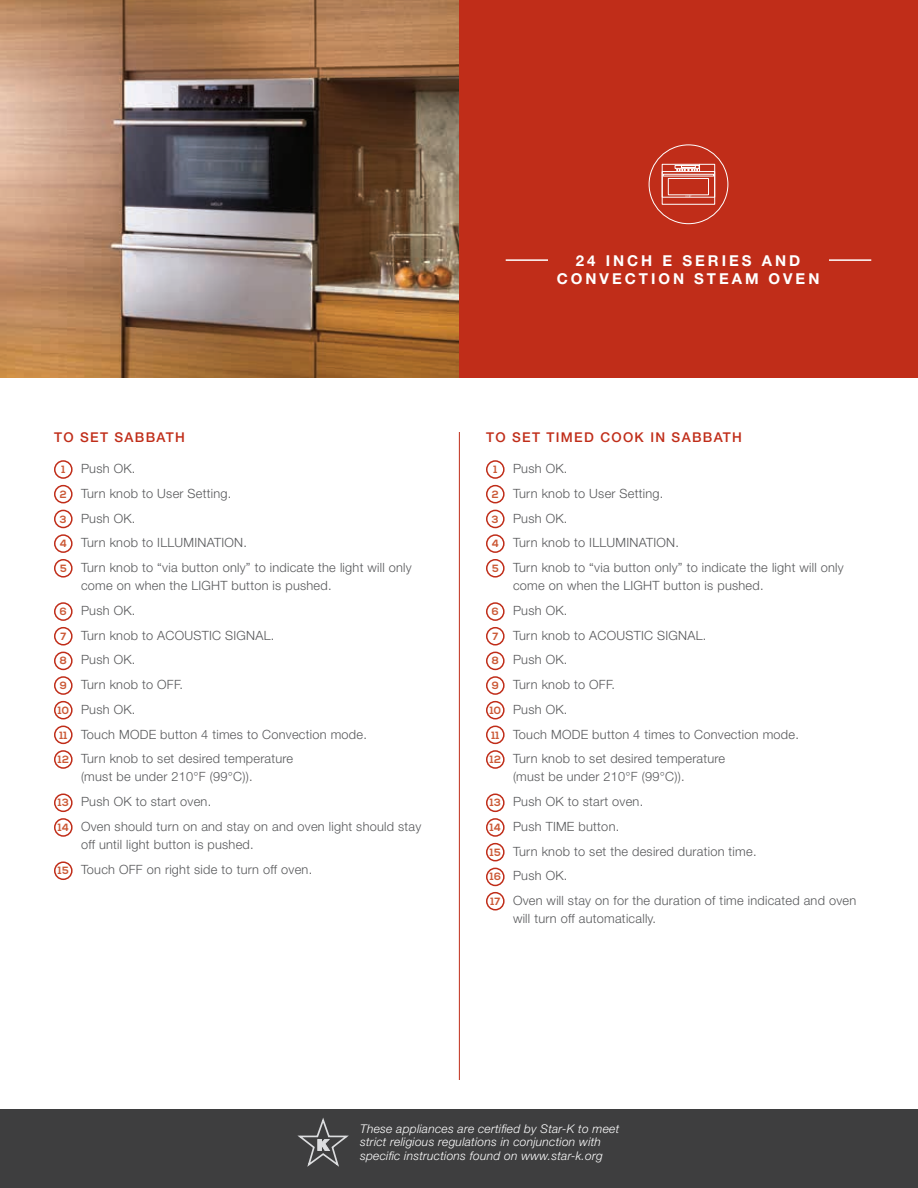
<style>
.page{position:relative;width:918px;height:1188px;background:#fff}
.page>*{position:absolute;margin:0;border:0;box-sizing:border-box;transform-origin:0 0}
.t1{font:700 15px/18px "Helvetica Neue LT Std";letter-spacing:.2em;color:#fff;text-align:center}
.t2{font:500 13.5px "Helvetica Neue LT Std";letter-spacing:.1em;color:#c02d19}
.t3{font:300 12.75px/24.8px "Helvetica Neue LT Std";letter-spacing:.02em;color:#57585a}
.t4{font:italic 300 12px/13.5px "Helvetica Neue LT Std";letter-spacing:.02em;color:#fff}
.s1{font-family:"Nexa";font-weight:700;font-size:10.5px;color:#cb5835}
</style>
<div class="page">
<div style="left:459px;top:0;width:459px;height:378px;background:#c02d19"></div>
<img style="left:0;top:0;width:459px;height:378px">
<div style="left:0;top:1109px;width:918px;height:79px;background:#3e3e3f"></div>
<hr style="left:459px;top:432px;width:1px;height:648px;background:#c02d19">
<svg style="left:297px;top:1118px;width:52px;height:49px"></svg>
<hr style="left:506px;top:259px;width:365px;height:2px;background:#fff">
<div style="left:548px;top:255px;width:280px;height:29px;background:#c02d19"></div>
<div style="left:662px;top:164px;width:53px;height:41px;border:1px solid #fff"></div>
<div style="left:675px;top:165px;width:24px;height:3px;border:1px solid #fff"></div>
<div style="left:662px;top:171px;width:53px;height:26px;border:1px solid #fff"></div>
<div style="left:663px;top:174px;width:51px;height:2px;border:1px solid #fff"></div>
<svg style="left:685px;top:195px;width:7px;height:2px"></svg>
<div style="left:668px;top:178px;width:41px;height:17px;border:1px solid #fff"></div>
<svg style="left:676px;top:164px;width:24px;height:8px"></svg>
<div style="left:649px;top:145px;width:79px;height:79px;border:1px solid #fff;border-radius:50%"></div>
<div style="left:54px;top:460px;width:19px;height:19px;border:2px solid #c02d19;border-radius:50%"></div>
<div style="left:486px;top:460px;width:19px;height:19px;border:2px solid #c02d19;border-radius:50%"></div>
<div style="left:54px;top:485px;width:19px;height:18px;border:2px solid #c02d19;border-radius:50%"></div>
<div style="left:486px;top:485px;width:19px;height:18px;border:2px solid #c02d19;border-radius:50%"></div>
<div style="left:54px;top:510px;width:19px;height:18px;border:2px solid #c02d19;border-radius:50%"></div>
<div style="left:486px;top:510px;width:19px;height:18px;border:2px solid #c02d19;border-radius:50%"></div>
<div style="left:54px;top:534px;width:19px;height:19px;border:2px solid #c02d19;border-radius:50%"></div>
<div style="left:486px;top:534px;width:19px;height:19px;border:2px solid #c02d19;border-radius:50%"></div>
<div style="left:54px;top:559px;width:19px;height:19px;border:2px solid #c02d19;border-radius:50%"></div>
<div style="left:486px;top:559px;width:19px;height:19px;border:2px solid #c02d19;border-radius:50%"></div>
<div style="left:54px;top:602px;width:19px;height:19px;border:2px solid #c02d19;border-radius:50%"></div>
<div style="left:486px;top:602px;width:19px;height:19px;border:2px solid #c02d19;border-radius:50%"></div>
<div style="left:54px;top:627px;width:19px;height:19px;border:2px solid #c02d19;border-radius:50%"></div>
<div style="left:486px;top:627px;width:19px;height:19px;border:2px solid #c02d19;border-radius:50%"></div>
<div style="left:54px;top:652px;width:19px;height:18px;border:2px solid #c02d19;border-radius:50%"></div>
<div style="left:486px;top:652px;width:19px;height:18px;border:2px solid #c02d19;border-radius:50%"></div>
<div style="left:54px;top:676px;width:19px;height:19px;border:2px solid #c02d19;border-radius:50%"></div>
<div style="left:486px;top:676px;width:19px;height:19px;border:2px solid #c02d19;border-radius:50%"></div>
<div style="left:54px;top:701px;width:19px;height:18px;border:2px solid #c02d19;border-radius:50%"></div>
<div style="left:486px;top:701px;width:19px;height:18px;border:2px solid #c02d19;border-radius:50%"></div>
<div style="left:54px;top:726px;width:19px;height:18px;border:2px solid #c02d19;border-radius:50%"></div>
<div style="left:486px;top:726px;width:19px;height:18px;border:2px solid #c02d19;border-radius:50%"></div>
<div style="left:54px;top:794px;width:19px;height:18px;border:2px solid #c02d19;border-radius:50%"></div>
<div style="left:486px;top:794px;width:19px;height:18px;border:2px solid #c02d19;border-radius:50%"></div>
<div style="left:54px;top:750px;width:19px;height:19px;border:2px solid #c02d19;border-radius:50%"></div>
<div style="left:486px;top:750px;width:19px;height:19px;border:2px solid #c02d19;border-radius:50%"></div>
<div style="left:54px;top:861px;width:19px;height:19px;border:2px solid #c02d19;border-radius:50%"></div>
<div style="left:486px;top:843px;width:19px;height:18px;border:2px solid #c02d19;border-radius:50%"></div>
<div style="left:486px;top:868px;width:19px;height:18px;border:2px solid #c02d19;border-radius:50%"></div>
<div style="left:486px;top:892px;width:19px;height:19px;border:2px solid #c02d19;border-radius:50%"></div>
<div style="left:54px;top:818px;width:19px;height:19px;border:2px solid #c02d19;border-radius:50%"></div>
<div style="left:486px;top:818px;width:19px;height:19px;border:2px solid #c02d19;border-radius:50%"></div>
<p class="t2" style="left:54px;top:429px;width:132px">TO SET SABBATH</p>
<p class="t3" style="left:60px;top:456px;width:353px"><span class="s1">1</span> Push OK.<br><span class="s1">2</span> Turn knob to User Setting.<br><span class="s1">3</span> Push OK.<br><span class="s1">4</span> Turn knob to ILLUMINATION.<br><span class="s1">5</span> Turn knob to “via button only” to indicate the light will only</p>
<p class="t3" style="left:58px;top:573px;width:311px;text-indent:23px">come on when the LIGHT button is pushed.<br><span class="s1">6</span> Push OK.<br><span class="s1">7</span> Turn knob to ACOUSTIC SIGNAL.<br><span class="s1">8</span> Push OK.<br><span class="s1">9</span> Turn knob to OFF.<br><span class="s1">10</span> Push OK.<br><span class="s1">11</span> Touch MODE button 4 times to Convection mode.<br><span class="s1">12</span> Turn knob to set desired temperature</p>
<p class="t3" style="left:58px;top:764px;width:365px;text-indent:23px">(must be under 210°F (99°C)).<br><span class="s1">13</span> Push OK to start oven.<br><span class="s1">14</span> Oven should turn on and stay on and oven light should stay</p>
<p class="t3" style="left:58px;top:832px;width:256px;text-indent:23px">off until light button is pushed.<br><span class="s1">15</span> Touch OFF on right side to turn off oven.</p>
<p class="t1" style="left:557px;top:251px;width:264px">24 INCH E SERIES AND<br>CONVECTION STEAM OVEN</p>
<p class="t2" style="left:486px;top:429px;width:258px">TO SET TIMED COOK IN SABBATH</p>
<p class="t3" style="left:492px;top:456px;width:353px"><span class="s1">1</span> Push OK.<br><span class="s1">2</span> Turn knob to User Setting.<br><span class="s1">3</span> Push OK.<br><span class="s1">4</span> Turn knob to ILLUMINATION.<br><span class="s1">5</span> Turn knob to “via button only” to indicate the light will only</p>
<p class="t3" style="left:490px;top:573px;width:311px;text-indent:23px">come on when the LIGHT button is pushed.<br><span class="s1">6</span> Push OK.<br><span class="s1">7</span> Turn knob to ACOUSTIC SIGNAL.<br><span class="s1">8</span> Push OK.<br><span class="s1">9</span> Turn knob to OFF.<br><span class="s1">10</span> Push OK.<br><span class="s1">11</span> Touch MODE button 4 times to Convection mode.<br><span class="s1">12</span> Turn knob to set desired temperature</p>
<p class="t3" style="left:490px;top:764px;width:368px;text-indent:23px">(must be under 210°F (99°C)).<br><span class="s1">13</span> Push OK to start oven.<br><span class="s1">14</span> Push TIME button.<br><span class="s1">15</span> Turn knob to set the desired duration time.<br><span class="s1">16</span> Push OK.<br><span class="s1">17</span> Oven will stay on for the duration of time indicated and oven</p>
<p class="t3" style="left:513px;top:906px;width:145px">will turn off automatically.</p>
<p class="t4" style="left:360px;top:1122px;width:261px">These appliances are certified by Star-K to meet strict religious regulations in conjunction with specific instructions found on www.star-k.org</p>
</div>
